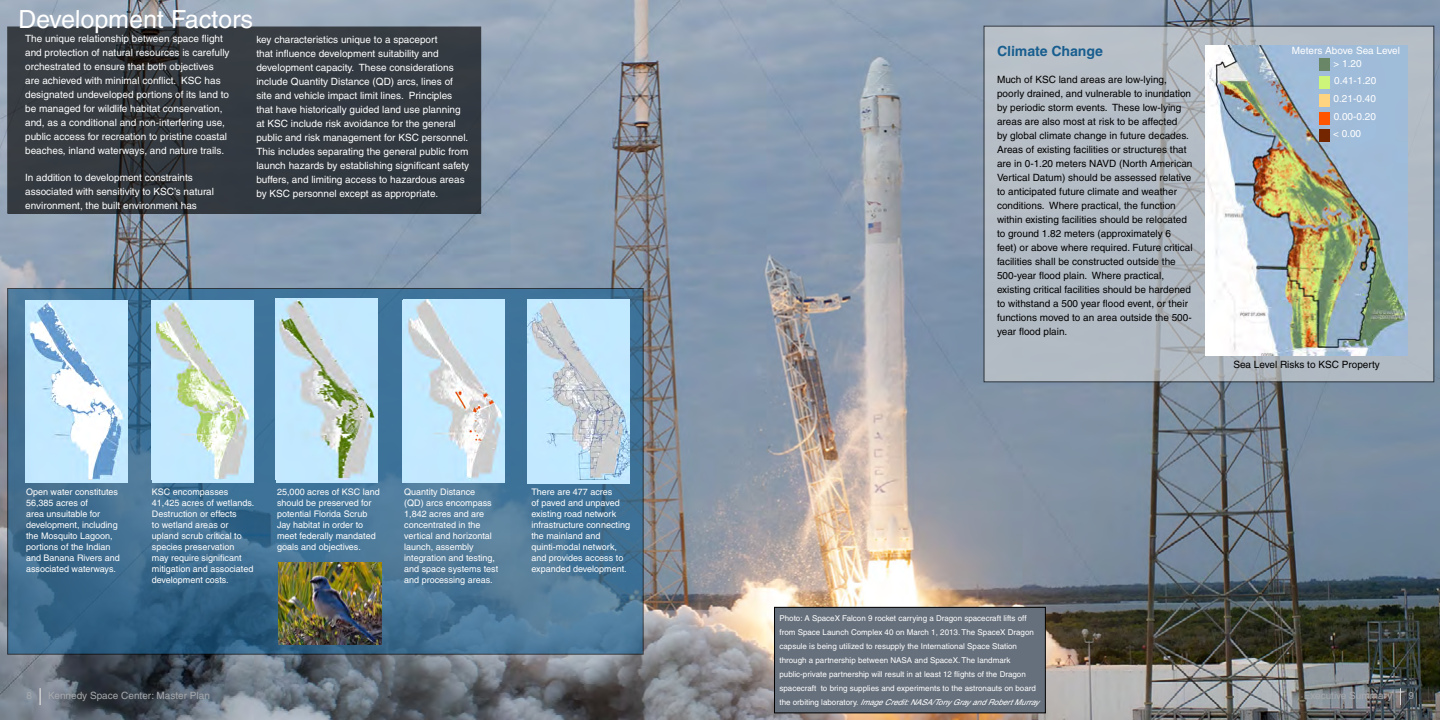
<style>
.page{position:relative;width:1440px;height:720px;background:#fff}
.page>*{position:absolute;margin:0;border:0;box-sizing:border-box;transform-origin:0 0}
.Section_Header_Text{font:25px "Helvetica";color:#fff}
.Header_Text{font:700 14px "Helvetica";color:#185e8f}
.t1{font:10px/14px "Helvetica";color:#fff}
.t2{font:10px/14px "Helvetica";color:#000}
.t3{font:10px "Helvetica";color:#a7a9ac}
.Captions{font:9px/11px "Helvetica";color:#fff}
.t4{font:8px/14px "Helvetica";color:#fff}
.s1{font-style:italic}
</style>
<div class="page">
<img style="left:0;top:0;width:1440px;height:720px">
<svg style="left:9px;top:290px;width:633px;height:363px;background:#427193"></svg>
<img style="left:276px;top:299px;width:101px;height:181px">
<img style="left:278px;top:563px;width:103px;height:81px">
<img style="left:25px;top:300px;width:103px;height:180px">
<img style="left:151px;top:300px;width:103px;height:180px">
<div style="left:402px;top:300px;width:103px;height:183px;background:#c2e8ff"></div>
<img style="left:407px;top:300px;width:96px;height:180px">
<div style="left:527px;top:299px;width:103px;height:184px;background:#c2e8ff"></div>
<img style="left:527px;top:300px;width:103px;height:180px">
<svg style="left:9px;top:29px;width:470px;height:183px;background:#33383f"></svg>
<div style="left:774px;top:607px;width:271px;height:106px;background:#66707c"></div>
<div style="left:774px;top:607px;width:272px;height:106px;border:1px solid #000"></div>
<svg style="left:984px;top:26px;width:450px;height:356px;background:#b1b9c2"></svg>
<img style="left:1206px;top:45px;width:202px;height:311px">
<div style="left:1319px;top:59px;width:10px;height:12px;background:#698766"></div>
<div style="left:1319px;top:77px;width:10px;height:12px;background:#ccf57a"></div>
<div style="left:1319px;top:95px;width:10px;height:12px;background:#ffd480"></div>
<div style="left:1319px;top:113px;width:10px;height:12px;background:#ff5400"></div>
<div style="left:1319px;top:130px;width:10px;height:12px;background:#732600"></div>
<svg style="left:1400px;top:688px;width:1px;height:17px"></svg>
<svg style="left:40px;top:688px;width:1px;height:17px"></svg>
<h2 class="Section_Header_Text" style="left:18px;top:5px;width:237px">Development Factors</h2>
<p class="t1" style="left:25px;top:31px;width:206px">The unique relationship between space flight and protection of natural resources is carefully orchestrated to ensure that both objectives are achieved with minimal conflict. KSC has designated undeveloped portions of its land to be managed for wildlife habitat conservation, and, as a conditional and non-interfering use, public access for recreation to pristine coastal beaches, inland waterways, and nature trails.</p>
<p class="t1" style="left:25px;top:171px;width:190px">In addition to development constraints associated with sensitivity to KSC’s natural environment, the built environment has</p>
<p class="t1" style="left:256px;top:32px;width:214px">key characteristics unique to a spaceport<br>that influence development suitability and development capacity. These considerations include Quantity Distance (QD) arcs, lines of site and vehicle impact limit lines. Principles that have historically guided land use planning at KSC include risk avoidance for the general public and risk management for KSC personnel.<br>This includes separating the general public from launch hazards by establishing significant safety buffers, and limiting access to hazardous areas by KSC personnel except as appropriate.</p>
<p class="Captions" style="left:26px;top:487px;width:95px">Open water constitutes<br>56,385 acres of<br>area unsuitable for development, including the Mosquito Lagoon, portions of the Indian and Banana Rivers and associated waterways.</p>
<p class="Captions" style="left:152px;top:487px;width:104px">KSC encompasses<br>41,425 acres of wetlands.<br>Destruction or effects<br>to wetland areas or upland scrub critical to species preservation<br>may require significant mitigation and associated development costs.</p>
<p class="Captions" style="left:404px;top:487px;width:96px">Quantity Distance<br>(QD) arcs encompass<br>1,842 acres and are concentrated in the vertical and horizontal launch, assembly integration and testing, and space systems test and processing areas.</p>
<p class="Captions" style="left:531px;top:487px;width:100px">There are 477 acres<br>of paved and unpaved existing road network infrastructure connecting the mainland and quinti-modal network, and provides access to expanded development.</p>
<p class="Captions" style="left:277px;top:487px;width:104px">25,000 acres of KSC land should be preserved for potential Florida Scrub<br>Jay habitat in order to meet federally mandated goals and objectives.</p>
<h3 class="Header_Text" style="left:997px;top:42px;width:108px">Climate Change</h3>
<p class="t2" style="left:997px;top:73px;width:197px">Much of KSC land areas are low-lying, poorly drained, and vulnerable to inundation by periodic storm events. These low-lying areas are also most at risk to be affected<br>by global climate change in future decades.<br>Areas of existing facilities or structures that are in 0-1.20 meters NAVD (North American Vertical Datum) should be assessed relative to anticipated future climate and weather conditions. Where practical, the function within existing facilities should be relocated to ground 1.82 meters (approximately 6 feet) or above where required. Future critical facilities shall be constructed outside the 500-year flood plain. Where practical, existing critical facilities should be hardened to withstand a 500 year flood event, or their functions moved to an area outside the 500- year flood plain.</p>
<p class="t1" style="left:1292px;top:43px;width:109px">Meters Above Sea Level</p>
<p class="t1" style="left:1334px;top:56px;width:30px">&gt; 1.20</p>
<p class="t1" style="left:1334px;top:74px;width:44px">0.41-1.20</p>
<p class="t1" style="left:1334px;top:92px;width:44px">0.21-0.40</p>
<p class="t1" style="left:1334px;top:110px;width:44px">0.00-0.20</p>
<p class="t1" style="left:1333px;top:127px;width:30px">&lt; 0.00</p>
<p class="t2" style="left:1233px;top:358px;width:148px">Sea Level Risks to KSC Property</p>
<p class="t4" style="left:780px;top:611px;width:265px">Photo: A SpaceX Falcon 9 rocket carrying a Dragon spacecraft lifts off from Space Launch Complex 40 on March 1, 2013. The SpaceX Dragon capsule is being utilized to resupply the International Space Station through a partnership between NASA and SpaceX. The landmark public-private partnership will result in at least 12 flights of the Dragon spacecraft to bring supplies and experiments to the astronauts on board<br>t h e o r b i t i n g l a b o r a t o r y . <span class="s1">ImageCredit:NASA/TonyGrayandRobertMurray</span></p>
<p class="t3" style="left:26px;top:690px;width:7px">8</p>
<p class="t3" style="left:48px;top:690px;width:163px">Kennedy Space Center: Master Plan</p>
<p class="t3" style="left:1304px;top:690px;width:90px">Executive Summary</p>
<p class="t3" style="left:1409px;top:690px;width:7px">9</p>
</div>
